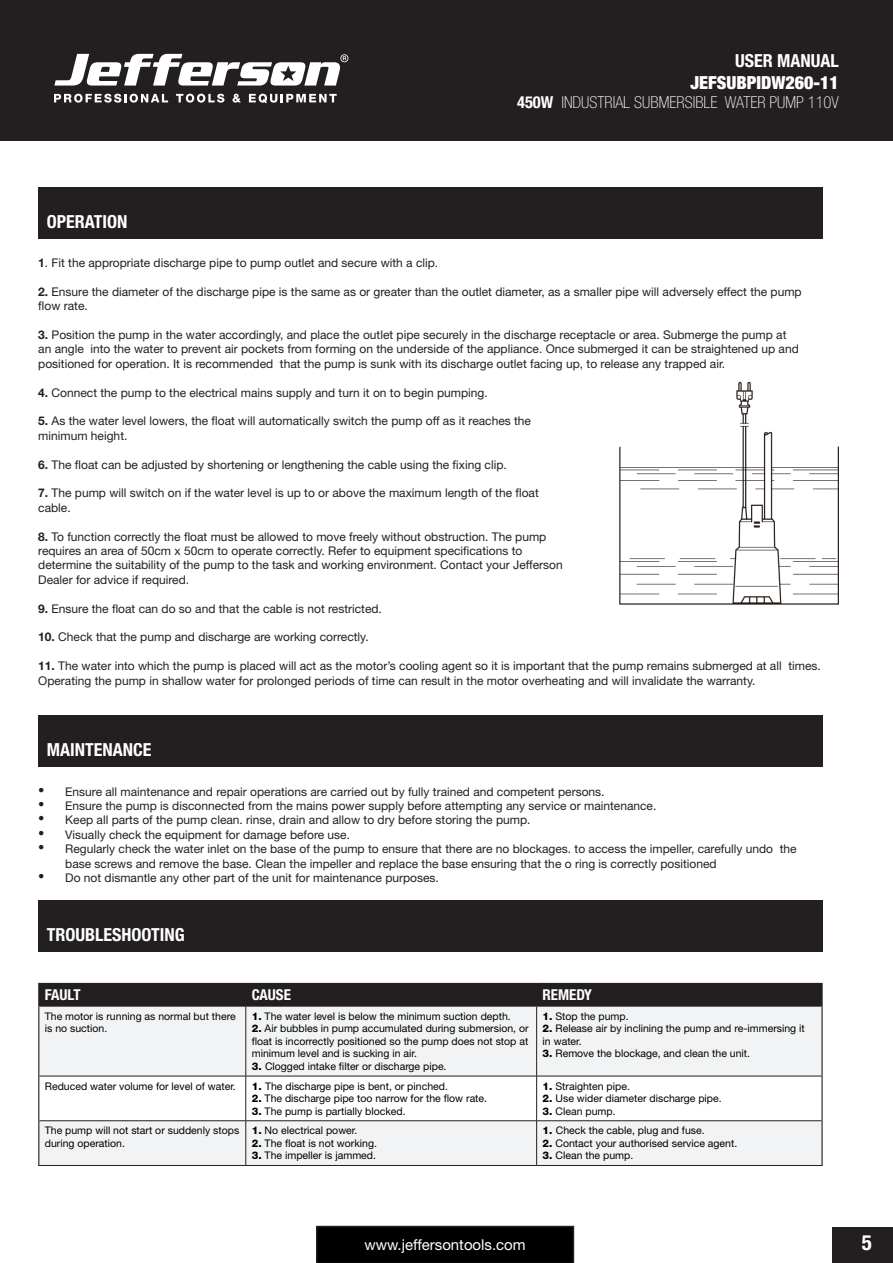
<style>
.page{position:relative;width:893px;height:1263px;background:#fff}
.page>*{position:absolute;margin:0;border:0;box-sizing:border-box;transform-origin:0 0}
.t1{font:700 condensed 21px "Helvetica Neue LT Std";color:#fff}
.t2{font:700 condensed 18px "Helvetica Neue LT Std";color:#fff}
.t3{font:900 condensed 18px "Helvetica Neue LT Std";color:#fff}
.t4{font:100 condensed 16.5px "Helvetica Neue LT Std";color:#fff}
.t5{font:15px "Helvetica Neue LT Std";color:#fff}
.t6{font:700 condensed 15px "Helvetica Neue LT Std";color:#fff}
.t7{font:12px/14.4px "Helvetica Neue LT Std";color:#231f20}
.t8{font:10.5px/12.6px "Helvetica Neue LT Std";color:#000}
.s1{font-weight:700}
.s2{font-family:"Times New Roman";font-size:18px}
.s3{font-weight:800}
</style>
<div class="page">
<div style="left:0;top:0;width:893px;height:141px;background:#231f20"></div>
<svg style="left:316px;top:1226px;width:258px;height:37px;background:#010101"></svg>
<div style="left:832px;top:1227px;width:61px;height:36px;background:#231f20"></div>
<svg style="left:54px;top:94px;width:114px;height:9px"></svg>
<svg style="left:176px;top:94px;width:48px;height:9px"></svg>
<svg style="left:233px;top:94px;width:8px;height:9px"></svg>
<svg style="left:249px;top:94px;width:88px;height:9px"></svg>
<svg style="left:54px;top:54px;width:294px;height:32px"></svg>
<div style="left:38px;top:187px;width:785px;height:51px;background:#231f20"></div>
<div style="left:38px;top:716px;width:785px;height:51px;background:#231f20"></div>
<div style="left:38px;top:901px;width:785px;height:51px;background:#231f20"></div>
<svg style="left:39px;top:1007px;width:782px;height:158px;fill:#f2f3f4"></svg>
<hr style="left:537px;top:983px;width:286px;height:1px;background:#231f20">
<hr style="left:821px;top:984px;width:2px;height:22px;background:#231f20">
<div style="left:38px;top:983px;width:783px;height:23px;background:#231f20"></div>
<hr style="left:39px;top:1006px;width:207px;height:1px;background:#231f20">
<hr style="left:246px;top:1006px;width:291px;height:1px;background:#231f20">
<hr style="left:246px;top:1006px;width:1px;height:70px;background:#231f20">
<hr style="left:537px;top:1006px;width:284px;height:1px;background:#231f20">
<hr style="left:536px;top:1006px;width:1px;height:70px;background:#231f20">
<hr style="left:39px;top:1076px;width:207px;height:1px;background:#231f20">
<hr style="left:246px;top:1076px;width:291px;height:1px;background:#231f20">
<hr style="left:246px;top:1076px;width:1px;height:44px;background:#231f20">
<hr style="left:537px;top:1076px;width:284px;height:1px;background:#231f20">
<hr style="left:536px;top:1076px;width:1px;height:44px;background:#231f20">
<hr style="left:39px;top:1120px;width:207px;height:1px;background:#231f20">
<hr style="left:246px;top:1120px;width:291px;height:1px;background:#231f20">
<hr style="left:246px;top:1121px;width:1px;height:44px;background:#231f20">
<hr style="left:537px;top:1120px;width:284px;height:1px;background:#231f20">
<hr style="left:536px;top:1121px;width:1px;height:44px;background:#231f20">
<hr style="left:38px;top:1165px;width:208px;height:1px;background:#231f20">
<hr style="left:246px;top:1165px;width:291px;height:1px;background:#231f20">
<hr style="left:537px;top:1165px;width:286px;height:1px;background:#231f20">
<hr style="left:38px;top:1006px;width:1px;height:70px;background:#231f20">
<hr style="left:821px;top:1006px;width:2px;height:70px;background:#231f20">
<hr style="left:38px;top:1076px;width:1px;height:45px;background:#231f20">
<hr style="left:821px;top:1076px;width:2px;height:45px;background:#231f20">
<hr style="left:38px;top:1121px;width:1px;height:44px;background:#231f20">
<hr style="left:821px;top:1121px;width:2px;height:44px;background:#231f20">
<img style="left:619px;top:382px;width:220px;height:223px">
<h2 class="t2" style="left:735px;top:50px;width:105px">USER MANUAL</h2>
<h2 class="t3" style="left:691px;top:71px;width:150px">JEFSUBPIDW260-11</h2>
<h3 class="t4" style="left:517px;top:93px;width:323px"><span class="s1">450W</span> INDUSTRIAL SUBMERSIBLE WATER PUMP 110V</h3>
<p class="t2" style="left:47px;top:210px;width:82px">OPERATION</p>
<p class="t7" style="left:38px;top:255px;width:401px"><span class="s1">1</span>. Fit the appropriate discharge pipe to pump outlet and secure with a clip.</p>
<p class="t7" style="left:38px;top:284px;width:765px"><span class="s1">2.</span> Ensure the diameter of the discharge pipe is the same as or greater than the outlet diameter, as a smaller pipe will adversely effect the pump flow rate.</p>
<p class="t7" style="left:38px;top:327px;width:762px"><span class="s1">3.</span> Position the pump in the water accordingly, and place the outlet pipe securely in the discharge receptacle or area. Submerge the pump at an angle into the water to prevent air pockets from forming on the underside of the appliance. Once submerged it can be straightened up and positioned for operation. It is recommended that the pump is sunk with its discharge outlet facing up, to release any trapped air.</p>
<p class="t7" style="left:38px;top:385px;width:451px"><span class="s1">4.</span> Connect the pump to the electrical mains supply and turn it on to begin pumping.</p>
<p class="t7" style="left:38px;top:414px;width:494px"><span class="s1">5.</span> As the water level lowers, the float will automatically switch the pump off as it reaches the minimum height.</p>
<p class="t7" style="left:38px;top:457px;width:470px"><span class="s1">6.</span> The float can be adjusted by shortening or lengthening the cable using the fixing clip.</p>
<p class="t7" style="left:38px;top:486px;width:502px"><span class="s1">7.</span> The pump will switch on if the water level is up to or above the maximum length of the float cable.</p>
<p class="t7" style="left:38px;top:529px;width:526px"><span class="s1">8.</span> To function correctly the float must be allowed to move freely without obstruction. The pump requires an area of 50cm x 50cm to operate correctly. Refer to equipment specifications to determine the suitability of the pump to the task and working environment. Contact your Jefferson Dealer for advice if required.</p>
<p class="t7" style="left:38px;top:601px;width:345px"><span class="s1">9.</span> Ensure the float can do so and that the cable is not restricted.</p>
<p class="t7" style="left:38px;top:630px;width:332px"><span class="s1">10.</span> Check that the pump and discharge are working correctly.</p>
<p class="t7" style="left:38px;top:658px;width:784px"><span class="s1">11.</span> The water into which the pump is placed will act as the motor’s cooling agent so it is important that the pump remains submerged at all times.<br>Operating the pump in shallow water for prolonged periods of time can result in the motor overheating and will invalidate the warranty.</p>
<p class="t2" style="left:47px;top:739px;width:106px">MAINTENANCE</p>
<p class="t7" style="left:38px;top:784px;width:568px"><span class="s2">•</span> Ensure all maintenance and repair operations are carried out by fully trained and competent persons.</p>
<p class="t7" style="left:38px;top:798px;width:620px"><span class="s2">•</span> Ensure the pump is disconnected from the mains power supply before attempting any service or maintenance.</p>
<p class="t7" style="left:38px;top:813px;width:494px"><span class="s2">•</span> Keep all parts of the pump clean. rinse, drain and allow to dry before storing the pump.</p>
<p class="t7" style="left:38px;top:827px;width:313px"><span class="s2">•</span> Visually check the equipment for damage before use.</p>
<p class="t7" style="left:65px;top:842px;width:733px;text-indent:-27px"><span class="s2">•</span> Regularly check the water inlet on the base of the pump to ensure that there are no blockages. to access the impeller, carefully undo the base screws and remove the base. Clean the impeller and replace the base ensuring that the o ring is correctly positioned</p>
<p class="t7" style="left:38px;top:870px;width:402px"><span class="s2">•</span> Do not dismantle any other part of the unit for maintenance purposes.</p>
<p class="t2" style="left:47px;top:924px;width:139px">TROUBLESHOOTING</p>
<p class="t6" style="left:45px;top:986px;width:37px">FAULT</p>
<p class="t6" style="left:252px;top:986px;width:41px">CAUSE</p>
<p class="t6" style="left:543px;top:986px;width:51px">REMEDY</p>
<p class="t8" style="left:45px;top:1009px;width:192px">The motor is running as normal but there is no suction.</p>
<p class="t8" style="left:252px;top:1009px;width:261px"><span class="s3">1.</span> The water level is below the minimum suction depth.</p>
<p class="t8" style="left:543px;top:1009px;width:88px"><span class="s3">1.</span> Stop the pump.</p>
<p class="t8" style="left:543px;top:1022px;width:264px"><span class="s3">2.</span> Release air by inclining the pump and re-immersing it in water.</p>
<p class="t8" style="left:543px;top:1047px;width:209px"><span class="s3">3.</span> Remove the blockage, and clean the unit.</p>
<p class="t8" style="left:252px;top:1022px;width:278px;text-align:justify"><span class="s3">2.</span> Air bubbles in pump accumulated during submersion, or float is incorrectly positioned so the pump does not stop at minimum level and is sucking in air.</p>
<p class="t8" style="left:252px;top:1060px;width:196px"><span class="s3">3.</span> Clogged intake filter or discharge pipe.</p>
<p class="t8" style="left:45px;top:1079px;width:192px">Reduced water volume for level of water.</p>
<p class="t8" style="left:252px;top:1079px;width:198px"><span class="s3">1.</span> The discharge pipe is bent, or pinched.</p>
<p class="t8" style="left:252px;top:1092px;width:237px"><span class="s3">2.</span> The discharge pipe too narrow for the flow rate.</p>
<p class="t8" style="left:252px;top:1104px;width:155px"><span class="s3">3.</span> The pump is partially blocked.</p>
<p class="t8" style="left:45px;top:1124px;width:196px">The pump will not start or suddenly stops during operation.</p>
<p class="t8" style="left:252px;top:1124px;width:107px"><span class="s3">1.</span> No electrical power.</p>
<p class="t8" style="left:252px;top:1137px;width:127px"><span class="s3">2.</span> The float is not working.</p>
<p class="t8" style="left:252px;top:1149px;width:126px"><span class="s3">3.</span> The impeller is jammed.</p>
<p class="t8" style="left:543px;top:1079px;width:89px"><span class="s3">1.</span> Straighten pipe.</p>
<p class="t8" style="left:543px;top:1092px;width:181px"><span class="s3">2.</span> Use wider diameter discharge pipe.</p>
<p class="t8" style="left:543px;top:1104px;width:74px"><span class="s3">3.</span> Clean pump.</p>
<p class="t8" style="left:543px;top:1124px;width:164px"><span class="s3">1.</span> Check the cable, plug and fuse.</p>
<p class="t8" style="left:543px;top:1137px;width:196px"><span class="s3">2.</span> Contact your authorised service agent.</p>
<p class="t8" style="left:543px;top:1149px;width:92px"><span class="s3">3.</span> Clean the pump.</p>
<p class="t5" style="left:364px;top:1235px;width:163px">www.jeffersontools.com</p>
<h1 class="t1" style="left:862px;top:1229px;width:12px">5</h1>
</div>
